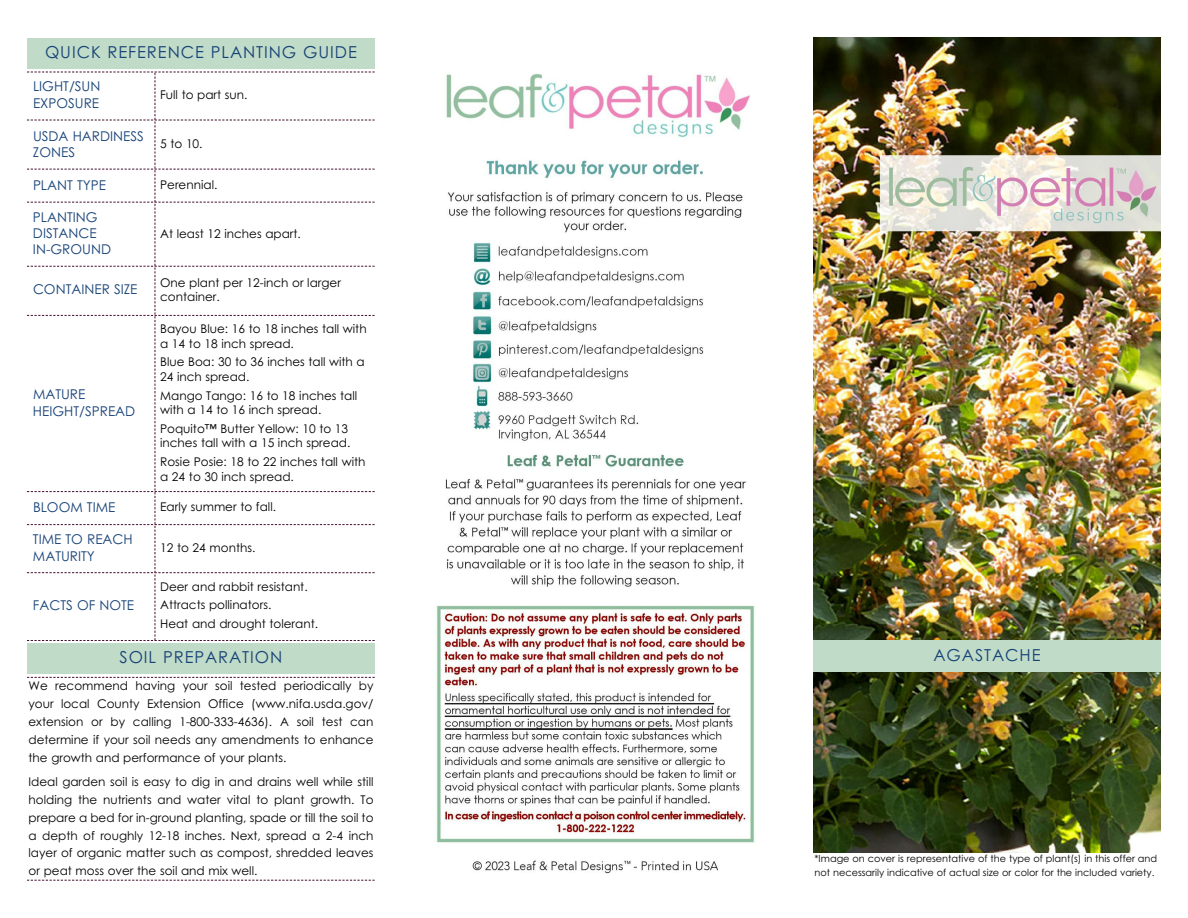
<style>
.page{position:relative;width:1188px;height:918px;background:#fff}
.page>*{position:absolute;margin:0;border:0;box-sizing:border-box;transform-origin:0 0}
.t1{font:16.5px "Century Gothic";letter-spacing:.055em;color:#184378}
.t2{font:13.5px/16.2px "Century Gothic";color:#184378}
.t3{font:12px/17.9px "Century Gothic";color:#000}
.t4{font:9.75px/14px "Century Gothic";color:#000}
</style>
<div class="page">
<img style="left:813px;top:38px;width:348px;height:815px">
<div style="left:813px;top:640px;width:348px;height:32px;background:#c0dbc7"></div>
<img style="left:436px;top:73px;width:319px;height:801px">
<svg style="left:27px;top:677px;width:348px;height:1px"></svg>
<div style="left:27px;top:643px;width:348px;height:31px;background:#c0dbc7"></div>
<svg style="left:27px;top:72px;width:348px;height:569px"></svg>
<div style="left:27px;top:38px;width:348px;height:31px;background:#c0dbc7"></div>
<svg style="left:27px;top:880px;width:348px;height:1px"></svg>
<img style="left:880px;top:155px;width:281px;height:76px">
<img style="left:885px;top:165px;width:275px;height:60px">
<h1 class="t1" style="left:45px;top:42px;width:313px">QUICK REFERENCE PLANTING GUIDE</h1>
<p class="t2" style="left:33px;top:79px;width:69px">LIGHT/SUN<br>EXPOSURE</p>
<p class="t3" style="left:160px;top:86px;width:89px">Full to part sun.</p>
<p class="t2" style="left:33px;top:128px;width:112px">USDA HARDINESS<br>ZONES</p>
<p class="t3" style="left:160px;top:135px;width:44px">5 to 10.</p>
<p class="t2" style="left:33px;top:177px;width:75px">PLANT TYPE</p>
<p class="t3" style="left:160px;top:176px;width:59px">Perennial.</p>
<p class="t2" style="left:33px;top:209px;width:80px">PLANTING<br>DISTANCE<br>IN-GROUND</p>
<p class="t2" style="left:33px;top:282px;width:106px">CONTAINER SIZE</p>
<p class="t2" style="left:33px;top:387px;width:104px">MATURE<br>HEIGHT/SPREAD</p>
<p class="t2" style="left:33px;top:499px;width:84px">BLOOM TIME</p>
<p class="t2" style="left:33px;top:532px;width:101px">TIME TO REACH<br>MATURITY</p>
<p class="t2" style="left:33px;top:597px;width:103px">FACTS OF NOTE</p>
<p class="t3" style="left:160px;top:225px;width:142px">At least 12 inches apart.</p>
<p class="t3" style="left:160px;top:275px;width:182px;line-height:14.4px">One plant per 12-inch or larger container.</p>
<p class="t3" style="left:160px;top:322px;width:208px;line-height:14.4px">Bayou Blue: 16 to 18 inches tall with a 14 to 18 inch spread.</p>
<p class="t3" style="left:160px;top:355px;width:206px;line-height:14.4px">Blue Boa: 30 to 36 inches tall with a<br>24 inch spread.</p>
<p class="t3" style="left:160px;top:388px;width:199px;line-height:14.4px">Mango Tango: 16 to 18 inches tall with a 14 to 16 inch spread.</p>
<p class="t3" style="left:160px;top:422px;width:192px;line-height:14.4px">Poquito™ Butter Yellow: 10 to 13 inches tall with a 15 inch spread.</p>
<p class="t3" style="left:160px;top:455px;width:207px;line-height:14.4px">Rosie Posie: 18 to 22 inches tall with a 24 to 30 inch spread.</p>
<p class="t3" style="left:160px;top:498px;width:117px">Early summer to fall.</p>
<p class="t3" style="left:160px;top:539px;width:97px">12 to 24 months.</p>
<p class="t3" style="left:160px;top:577px;width:160px;line-height:18.9px">Deer and rabbit resistant.<br>Attracts pollinators.<br>Heat and drought tolerant.</p>
<h1 class="t1" style="left:120px;top:648px;width:164px">SOIL PREPARATION</h1>
<p class="t3" style="left:28px;top:677px;width:347px;text-align:justify">We recommend having your soil tested periodically by your local County Extension Office (www.nifa.usda.gov/ extension or by calling 1-800-333-4636). A soil test can determine if your soil needs any amendments to enhance the growth and performance of your plants.</p>
<p class="t3" style="left:29px;top:773px;width:347px;text-align:justify">Ideal garden soil is easy to dig in and drains well while still holding the nutrients and water vital to plant growth. To prepare a bed for in-ground planting, spade or till the soil to a depth of roughly 12-18 inches. Next, spread a 2-4 inch layer of organic matter such as compost, shredded leaves or peat moss over the soil and mix well.</p>
<h1 class="t1" style="left:933px;top:645px;width:109px">AGASTACHE</h1>
<p class="t4" style="left:815px;top:851px;width:344px">*Image on cover is representative of the type of plant(s) in this offer and not necessarily indicative of actual size or color for the included variety.</p>
</div>
